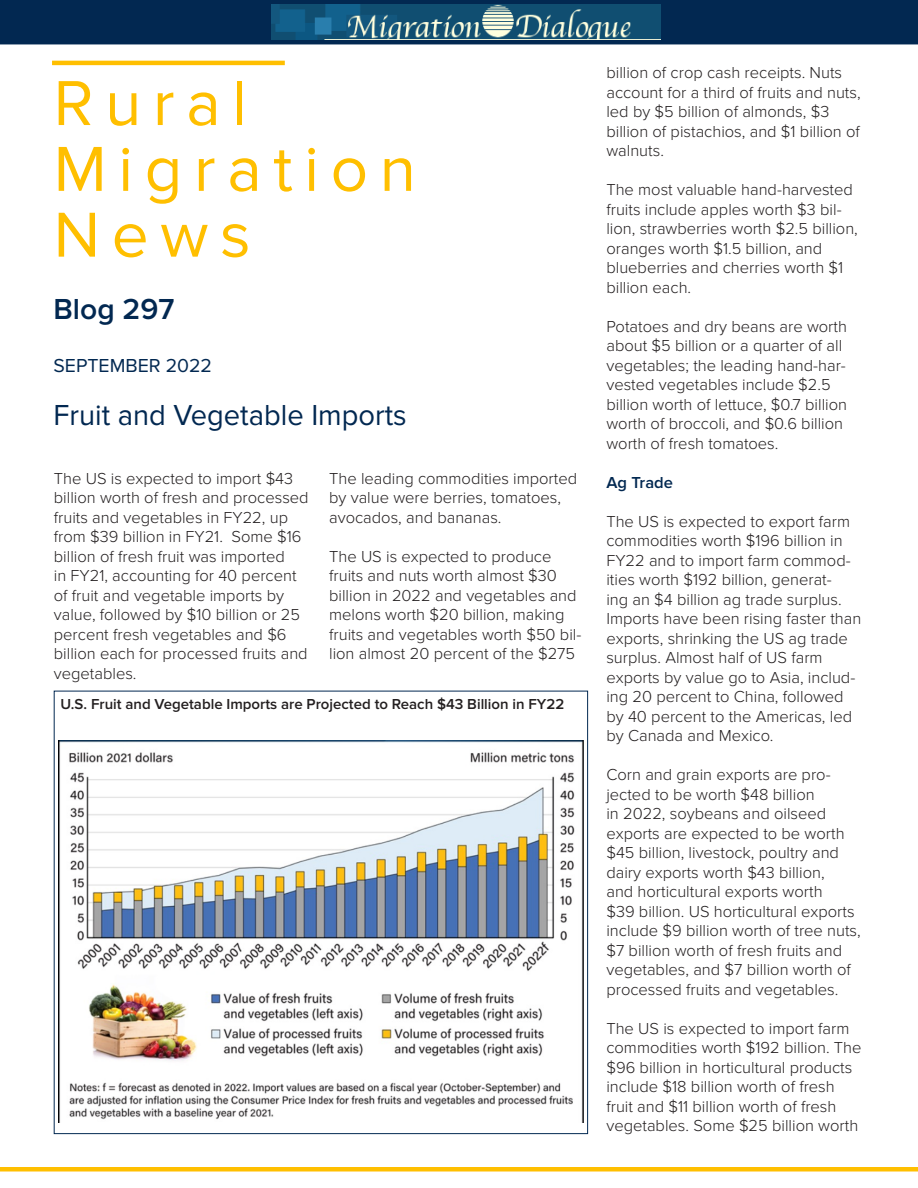
<style>
.page{position:relative;width:918px;height:1188px;background:#fff}
.page>*{position:absolute;margin:0;border:0;box-sizing:border-box;transform-origin:0 0}
.Magazine_Title{font:65.85px "Proxima Nova";letter-spacing:.175em;color:#ffbf00}
.Magazine_Title_Sub{font:30px "Proxima Nova";color:#022851}
.Magazine_Title_Sub-2{font:600 30px "Proxima Nova";color:#022851}
.Number_-_Issue_-_Pri{font:19.5px "Proxima Nova";color:#022851}
.Body_Text{font:300 16.5px/19.5px "Proxima Nova";color:#231f20}
.Body_Text-2{font:600 16.5px "Proxima Nova";color:#022851}
.Article_Body__Palati{font:600 15px "Proxima Nova";color:#231f20}
</style>
<div class="page">
<div style="left:0;top:0;width:918px;height:44px;background:#022851"></div>
<hr style="left:52px;top:61px;width:233px;height:4px;background:#ffbf00">
<div style="left:0;top:1167px;width:918px;height:5px;background:#ffbf00"></div>
<img style="left:272px;top:5px;width:389px;height:35px">
<img style="left:59px;top:740px;width:525px;height:382px">
<p class="Magazine_Title" style="left:54px;top:65px;width:195px">Rural</p>
<p class="Magazine_Title" style="left:54px;top:131px;width:364px">Migration</p>
<p class="Magazine_Title" style="left:54px;top:197px;width:199px">News</p>
<p class="Magazine_Title_Sub-2" style="left:54px;top:292px;width:122px">Blog 297</p>
<p class="Number_-_Issue_-_Pri" style="left:54px;top:354px;width:160px">SEPTEMBER 2022</p>
<p class="Magazine_Title_Sub" style="left:54px;top:397px;width:355px">Fruit and Vegetable Imports</p>
<p class="Body_Text" style="left:54px;top:469px;width:256px">The US is expected to import $43 billion worth of fresh and processed fruits and vegetables in FY22, up from $39 billion in FY21. Some $16 billion of fresh fruit was imported<br>in FY21, accounting for 40 percent of fruit and vegetable imports by value, followed by $10 billion or 25 percent fresh vegetables and $6 billion each for processed fruits and vegetables.</p>
<p class="Body_Text" style="left:329px;top:469px;width:250px">The leading commodities imported by value were berries, tomatoes, avocados, and bananas.</p>
<p class="Body_Text" style="left:329px;top:547px;width:254px">The US is expected to produce fruits and nuts worth almost $30 billion in 2022 and vegetables and melons worth $20 billion, making fruits and vegetables worth $50 bil&shy;lion almost 20 percent of the $275</p>
<p class="Article_Body__Palati" style="left:61px;top:695px;width:505px">U.S. Fruit and Vegetable Imports are Projected to Reach $43 Billion in FY22</p>
<p class="Body_Text" style="left:606px;top:63px;width:256px">billion of crop cash receipts. Nuts account for a third of fruits and nuts, led by $5 billion of almonds, $3 billion of pistachios, and $1 billion of walnuts.</p>
<p class="Body_Text" style="left:606px;top:180px;width:253px">The most valuable hand-harvested fruits include apples worth $3 bil&shy;lion, strawberries worth $2.5 billion, oranges worth $1.5 billion, and blueberries and cherries worth $1 billion each.</p>
<p class="Body_Text" style="left:606px;top:317px;width:242px">Potatoes and dry beans are worth about $5 billion or a quarter of all vegetables; the leading hand-har&shy;vested vegetables include $2.5 billion worth of lettuce, $0.7 billion worth of broccoli, and $0.6 billion worth of fresh tomatoes.</p>
<p class="Body_Text-2" style="left:606px;top:473px;width:68px">Ag Trade</p>
<p class="Body_Text" style="left:606px;top:512px;width:256px">The US is expected to export farm commodities worth $196 billion in<br>FY22 and to import farm commod&shy;ities worth $192 billion, generat-<br>ing an $4 billion ag trade surplus.<br>Imports have been rising faster than exports, shrinking the US ag trade surplus. Almost half of US farm exports by value go to Asia, includ&shy;ing 20 percent to China, followed by 40 percent to the Americas, led by Canada and Mexico.</p>
<p class="Body_Text" style="left:606px;top:765px;width:256px">Corn and grain exports are pro&shy;jected to be worth $48 billion<br>in 2022, soybeans and oilseed exports are expected to be worth $45 billion, livestock, poultry and dairy exports worth $43 billion,<br>and horticultural exports worth<br>$39 billion. US horticultural exports include $9 billion worth of tree nuts, $7 billion worth of fresh fruits and vegetables, and $7 billion worth of processed fruits and vegetables.</p>
<p class="Body_Text" style="left:606px;top:1019px;width:257px">The US is expected to import farm commodities worth $192 billion. The $96 billion in horticultural products include $18 billion worth of fresh fruit and $11 billion worth of fresh vegetables. Some $25 billion worth</p>
</div>
